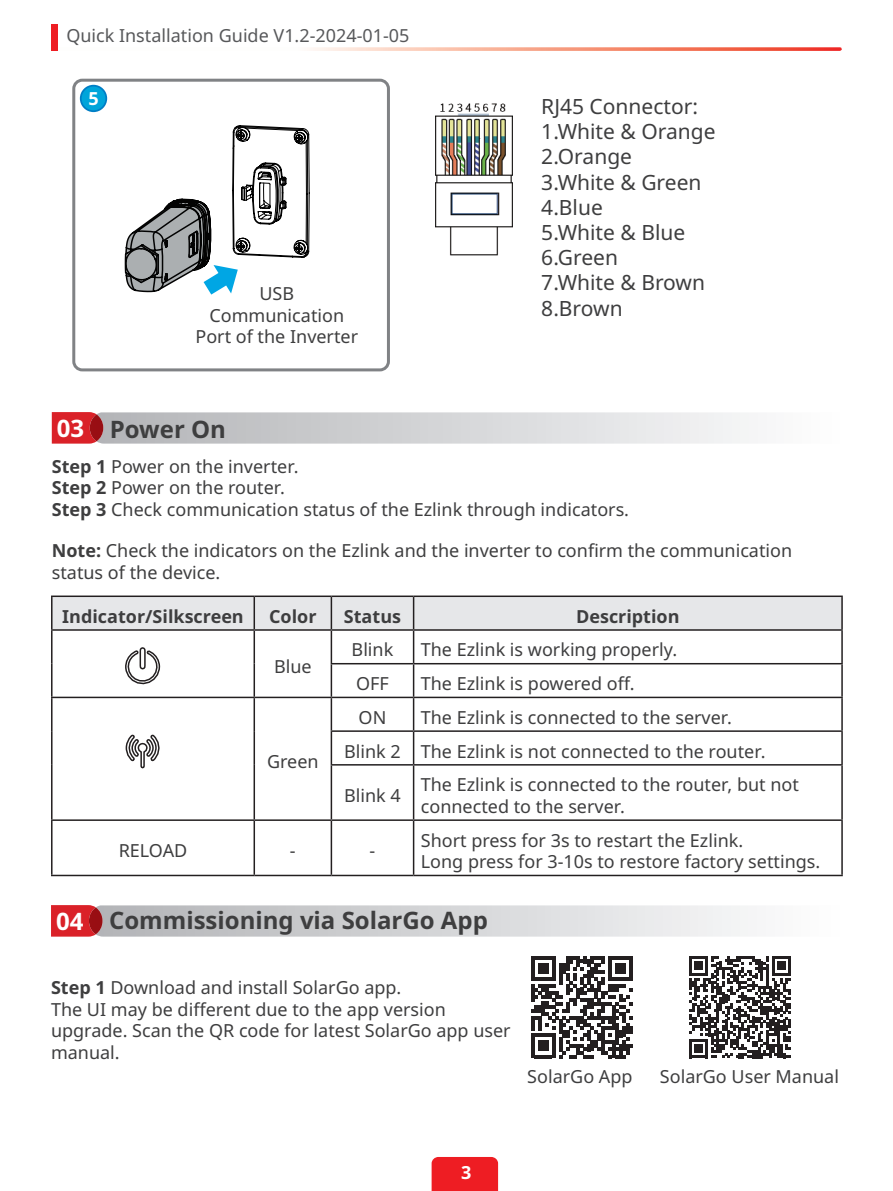
<style>
.page{position:relative;width:893px;height:1191px;background:#fff}
.page>*{position:absolute;margin:0;border:0;box-sizing:border-box;transform-origin:0 0}
.t1{font:700 24px "Noto Sans";color:#3e3e3f}
.t2{font:21px/25.2px "Noto Sans";color:#3e3e3f}
.t3{font:18px/21.6px "Noto Sans";color:#3e3e3f}
.t4{font:700 18px "Noto Sans";color:#3e3e3f}
.t5{font:18px "Noto Sans";color:#57585a}
.t6{font:700 18px "Noto Sans";color:#fff}
.s1{color:#fff}
.s2{font-weight:700}
</style>
<div class="page">
<div style="left:432px;top:1157px;width:66px;height:34px;background:#ee1d23"></div>
<svg style="left:57px;top:47px;width:783px;height:4px"></svg>
<div style="left:51px;top:24px;width:6px;height:27px;background:#ee1d23"></div>
<div style="left:72px;top:79px;width:318px;height:292px;border:3px solid #808285;border-radius:9px"></div>
<div style="left:81px;top:86px;width:25px;height:25px;background:#00a5da;border-radius:50%"></div>
<div style="left:80px;top:85px;width:27px;height:27px;border:2px solid #007ec5;border-radius:50%"></div>
<svg style="left:124px;top:125px;width:186px;height:169px"></svg>
<img style="left:435px;top:103px;width:77px;height:152px">
<div style="left:53px;top:597px;width:788px;height:32px;background:#e6e7e9"></div>
<hr style="left:51px;top:595px;width:203px;height:2px;background:#231f20">
<hr style="left:51px;top:597px;width:2px;height:32px;background:#231f20">
<hr style="left:254px;top:595px;width:77px;height:2px;background:#231f20">
<hr style="left:254px;top:597px;width:1px;height:32px;background:#231f20">
<hr style="left:331px;top:595px;width:83px;height:2px;background:#231f20">
<hr style="left:331px;top:597px;width:1px;height:32px;background:#231f20">
<hr style="left:414px;top:595px;width:429px;height:2px;background:#231f20">
<hr style="left:413px;top:597px;width:1px;height:32px;background:#231f20">
<hr style="left:841px;top:597px;width:2px;height:32px;background:#231f20">
<hr style="left:51px;top:629px;width:203px;height:2px;background:#231f20">
<hr style="left:51px;top:631px;width:2px;height:32px;background:#231f20">
<hr style="left:254px;top:629px;width:77px;height:2px;background:#231f20">
<hr style="left:254px;top:631px;width:1px;height:32px;background:#231f20">
<hr style="left:331px;top:629px;width:83px;height:2px;background:#231f20">
<hr style="left:331px;top:631px;width:1px;height:32px;background:#231f20">
<hr style="left:414px;top:629px;width:429px;height:2px;background:#231f20">
<hr style="left:413px;top:631px;width:1px;height:32px;background:#231f20">
<hr style="left:841px;top:631px;width:2px;height:32px;background:#231f20">
<hr style="left:51px;top:663px;width:2px;height:33px;background:#231f20">
<hr style="left:254px;top:663px;width:1px;height:33px;background:#231f20">
<hr style="left:331px;top:663px;width:83px;height:1px;background:#231f20">
<hr style="left:331px;top:664px;width:1px;height:32px;background:#231f20">
<hr style="left:414px;top:663px;width:429px;height:1px;background:#231f20">
<hr style="left:413px;top:664px;width:1px;height:32px;background:#231f20">
<hr style="left:841px;top:664px;width:2px;height:32px;background:#231f20">
<hr style="left:51px;top:696px;width:203px;height:2px;background:#231f20">
<hr style="left:51px;top:698px;width:2px;height:33px;background:#231f20">
<hr style="left:254px;top:696px;width:77px;height:2px;background:#231f20">
<hr style="left:254px;top:698px;width:1px;height:33px;background:#231f20">
<hr style="left:331px;top:696px;width:83px;height:2px;background:#231f20">
<hr style="left:331px;top:698px;width:1px;height:32px;background:#231f20">
<hr style="left:414px;top:696px;width:429px;height:2px;background:#231f20">
<hr style="left:413px;top:698px;width:1px;height:32px;background:#231f20">
<hr style="left:841px;top:698px;width:2px;height:32px;background:#231f20">
<hr style="left:51px;top:731px;width:2px;height:34px;background:#231f20">
<hr style="left:254px;top:731px;width:1px;height:34px;background:#231f20">
<hr style="left:331px;top:730px;width:83px;height:2px;background:#231f20">
<hr style="left:331px;top:732px;width:1px;height:32px;background:#231f20">
<hr style="left:414px;top:730px;width:429px;height:2px;background:#231f20">
<hr style="left:413px;top:732px;width:1px;height:32px;background:#231f20">
<hr style="left:841px;top:732px;width:2px;height:32px;background:#231f20">
<hr style="left:51px;top:765px;width:2px;height:54px;background:#231f20">
<hr style="left:254px;top:765px;width:1px;height:54px;background:#231f20">
<hr style="left:331px;top:764px;width:83px;height:1px;background:#231f20">
<hr style="left:331px;top:765px;width:1px;height:54px;background:#231f20">
<hr style="left:414px;top:764px;width:429px;height:1px;background:#231f20">
<hr style="left:413px;top:765px;width:1px;height:54px;background:#231f20">
<hr style="left:841px;top:765px;width:2px;height:54px;background:#231f20">
<hr style="left:51px;top:819px;width:203px;height:2px;background:#231f20">
<hr style="left:51px;top:821px;width:2px;height:53px;background:#231f20">
<hr style="left:254px;top:819px;width:77px;height:2px;background:#231f20">
<hr style="left:254px;top:821px;width:1px;height:53px;background:#231f20">
<hr style="left:331px;top:819px;width:83px;height:2px;background:#231f20">
<hr style="left:331px;top:821px;width:1px;height:53px;background:#231f20">
<hr style="left:414px;top:819px;width:429px;height:2px;background:#231f20">
<hr style="left:413px;top:821px;width:1px;height:53px;background:#231f20">
<hr style="left:841px;top:821px;width:2px;height:53px;background:#231f20">
<hr style="left:51px;top:874px;width:203px;height:2px;background:#231f20">
<hr style="left:254px;top:874px;width:77px;height:2px;background:#231f20">
<hr style="left:331px;top:874px;width:83px;height:2px;background:#231f20">
<hr style="left:414px;top:874px;width:429px;height:2px;background:#231f20">
<svg style="left:125px;top:647px;width:36px;height:38px"></svg>
<svg style="left:125px;top:734px;width:35px;height:35px"></svg>
<svg style="left:52px;top:412px;width:697px;height:31px;background:#d3c8ca"></svg>
<svg style="left:51px;top:905px;width:697px;height:31px;background:#d3c7ca"></svg>
<svg style="left:531px;top:956px;width:102px;height:102px"></svg>
<svg style="left:689px;top:956px;width:102px;height:102px"></svg>
<p class="t5" style="left:66px;top:23px;width:345px">Quick Installation Guide V1.2-2024-01-05</p>
<p class="t6" style="left:88px;top:85px;width:12px">5</p>
<p class="t3" style="left:195px;top:283px;width:164px;text-align:center">USB<br>Communication<br>Port of the Inverter</p>
<h1 class="t1" style="left:57px;top:412px;width:171px"><span class="s1">03</span> Power On</h1>
<p class="t2" style="left:541px;top:94px;width:176px">RJ45 Connector:<br>1.White &amp; Orange<br>2.Orange<br>3.White &amp; Green<br>4.Blue<br>5.White &amp; Blue<br>6.Green<br>7.White &amp; Brown<br>8.Brown</p>
<p class="t3" style="left:52px;top:456px;width:579px"><span class="s2">Step 1</span> Power on the inverter.<br><span class="s2">Step 2</span> Power on the router.<br><span class="s2">Step 3</span> Check communication status of the Ezlink through indicators.</p>
<p class="t3" style="left:52px;top:540px;width:742px"><span class="s2">Note:</span> Check the indicators on the Ezlink and the inverter to confirm the communication status of the device.</p>
<p class="t4" style="left:62px;top:603px;width:183px">Indicator/Silkscreen</p>
<p class="t4" style="left:269px;top:603px;width:49px">Color</p>
<p class="t4" style="left:344px;top:603px;width:59px">Status</p>
<p class="t4" style="left:576px;top:603px;width:105px">Description</p>
<p class="t3" style="left:274px;top:656px;width:39px">Blue</p>
<p class="t3" style="left:352px;top:639px;width:43px">Blink</p>
<p class="t3" style="left:421px;top:639px;width:258px">The Ezlink is working properly.</p>
<p class="t3" style="left:356px;top:673px;width:34px">OFF</p>
<p class="t3" style="left:421px;top:673px;width:215px">The Ezlink is powered off.</p>
<p class="t3" style="left:267px;top:751px;width:53px">Green</p>
<p class="t3" style="left:344px;top:701px;width:423px;line-height:33.6px;text-indent:77px">The Ezlink is connected to the server.<br>Blink 2 The Ezlink is not connected to the router.</p>
<p class="t3" style="left:344px;top:785px;width:58px">Blink 4</p>
<p class="t3" style="left:421px;top:774px;width:380px">The Ezlink is connected to the router, but not connected to the server.</p>
<p class="t3" style="left:359px;top:707px;width:29px">ON</p>
<p class="t3" style="left:119px;top:840px;width:70px">RELOAD</p>
<p class="t3" style="left:290px;top:840px;width:7px">-</p>
<p class="t3" style="left:370px;top:840px;width:7px">-</p>
<p class="t3" style="left:421px;top:829px;width:401px">Short press for 3s to restart the Ezlink.<br>Long press for 3-10s to restore factory settings.</p>
<h1 class="t1" style="left:56px;top:903px;width:433px"><span class="s1">04</span> Commissioning via SolarGo App</h1>
<p class="t3" style="left:51px;top:977px;width:461px"><span class="s2">Step 1</span> Download and install SolarGo app.<br>The UI may be different due to the app version upgrade. Scan the QR code for latest SolarGo app user manual.</p>
<p class="t3" style="left:527px;top:1065px;width:107px">SolarGo App</p>
<p class="t3" style="left:660px;top:1065px;width:181px">SolarGo User Manual</p>
<p class="t6" style="left:461px;top:1159px;width:12px">3</p>
</div>
